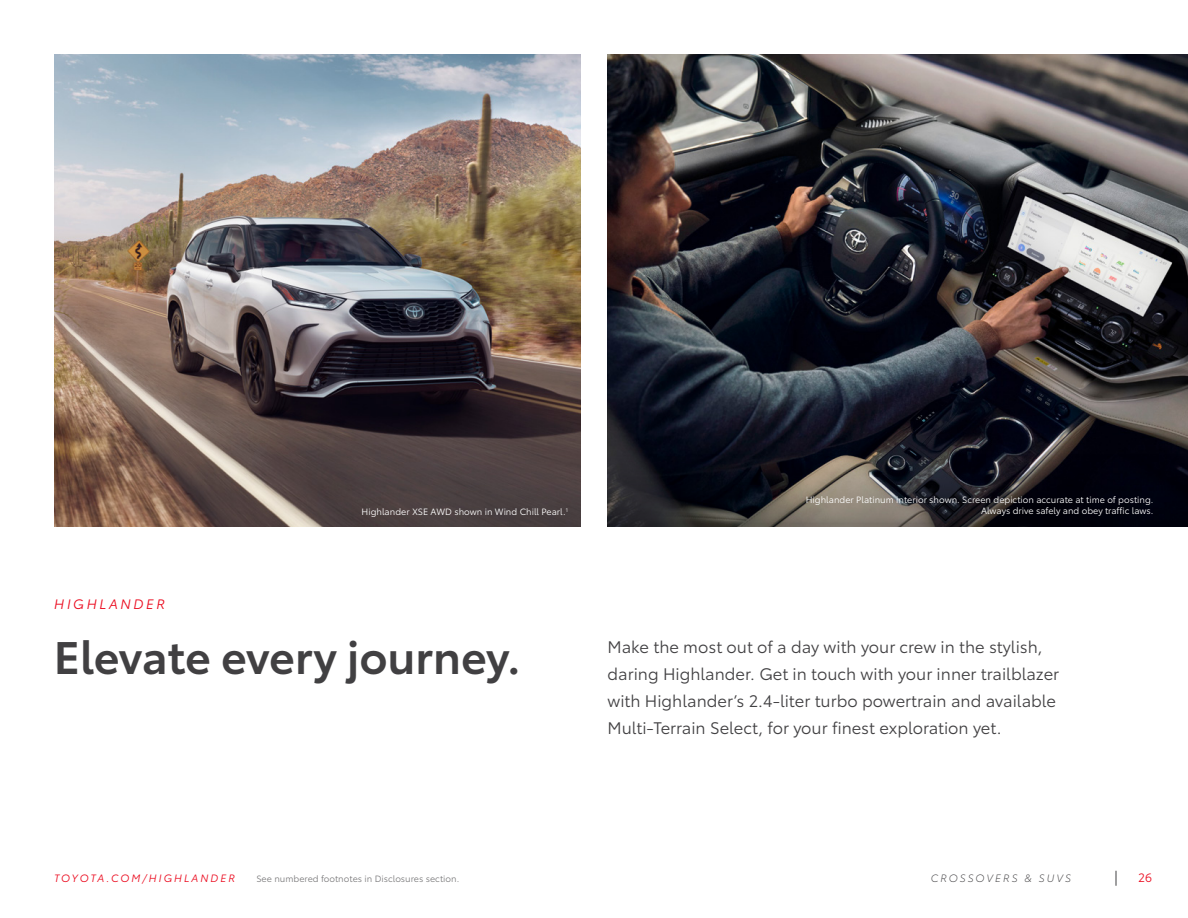
<style>
.page{position:relative;width:1188px;height:918px;background:#fff}
.page>*{position:absolute;margin:0;border:0;box-sizing:border-box;transform-origin:0 0}
.t1{font:600 45px "Toyota Type";letter-spacing:-.005em;color:#414042}
.t2{font:16.5px/27px "Toyota Type";color:#414042}
.t3{font:italic 13.5px "Toyota Type";letter-spacing:.2em;color:#eb0a1e}
.t4{font:12px "Toyota Type";color:#eb0a1e}
.t5{font:italic 10.5px "Toyota Type";letter-spacing:.2em;color:#eb0a1e}
.t6{font:italic 300 10.5px "Toyota Type";letter-spacing:.2em;color:#414042}
.t7{font:9px/11.2px "Toyota Type";color:#fff;text-align:right}
.t8{font:9px "Toyota Type";color:#414042}
</style>
<div class="page">
<img style="left:608px;top:54px;width:580px;height:379px">
<img style="left:54px;top:54px;width:526px;height:472px">
<svg style="left:1116px;top:871px;width:1px;height:15px"></svg>
<svg style="left:608px;top:433px;width:580px;height:93px;background:#232227"></svg>
<p class="t7" style="left:362px;top:505px;width:208px">Highlander XSE AWD shown in Wind Chill Pearl.<sup>1</sup></p>
<p class="t3" style="left:54px;top:594px;width:112px">HIGHLANDER</p>
<h1 class="t1" style="left:54px;top:623px;width:469px">Elevate every journey.</h1>
<p class="t7" style="left:806px;top:494px;width:349px">Highlander Platinum interior shown. Screen depiction accurate at time of posting.<br>Always drive safely and obey traffic laws.</p>
<p class="t2" style="left:608px;top:632px;width:453px">Make the most out of a day with your crew in the stylish, daring Highlander. Get in touch with your inner trailblazer with Highlander’s 2.4-liter turbo powertrain and available Multi-Terrain Select, for your finest exploration yet.</p>
<p class="t5" style="left:54px;top:870px;width:183px">TOYOTA.COM/HIGHLANDER</p>
<p class="t8" style="left:256px;top:872px;width:204px">See numbered footnotes in Disclosures section.</p>
<p class="t4" style="left:1138px;top:869px;width:15px">26</p>
<p class="t6" style="left:931px;top:870px;width:142px">CROSSOVERS &amp; SUVS</p>
</div>
